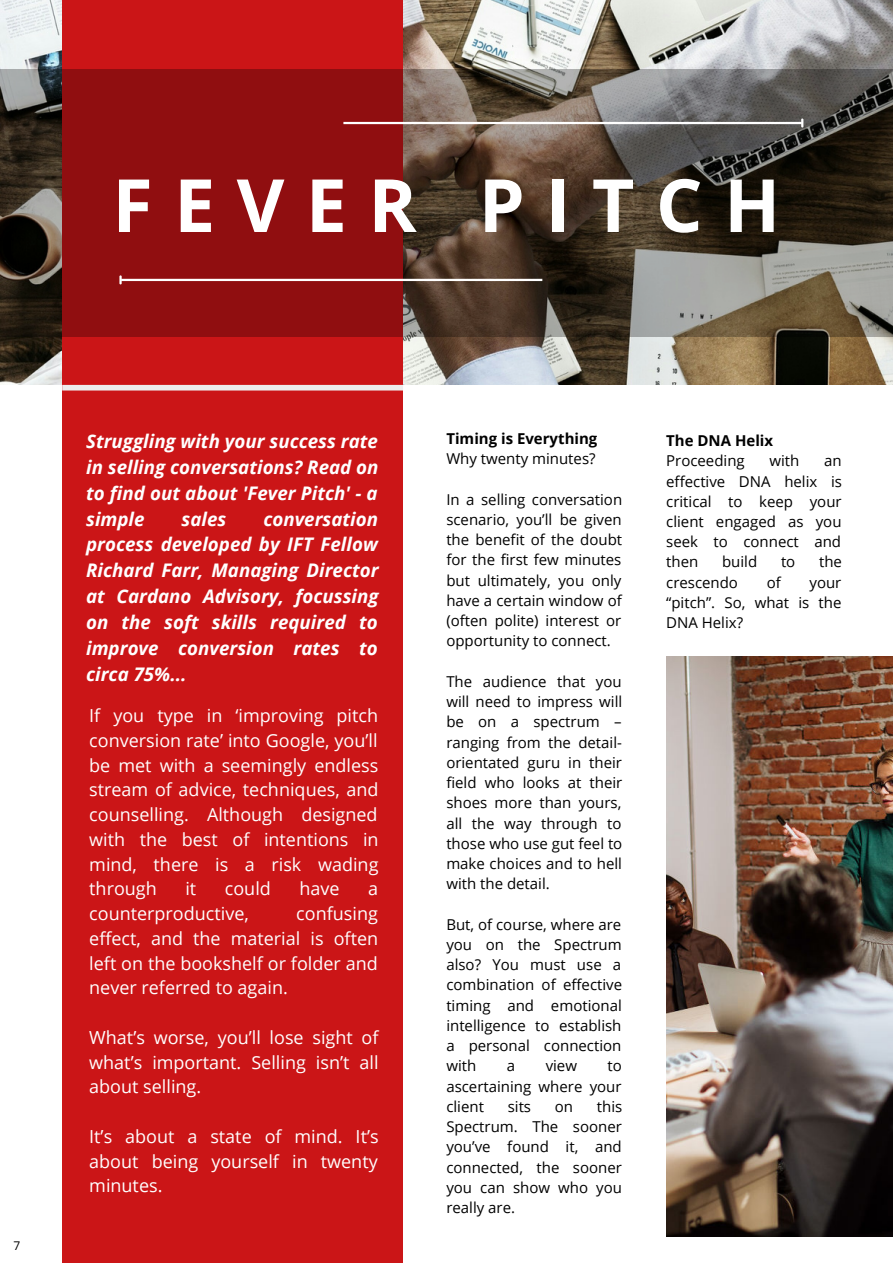
<style>
.page{position:relative;width:893px;height:1264px;background:#fff}
.page>*{position:absolute;margin:0;border:0;box-sizing:border-box;transform-origin:0 0}
.t1{font:700 73.5px "Open Sans";letter-spacing:.29em;color:#fff}
.t2{font:italic 700 18.75px/25.8px "Open Sans";color:#fff;text-align:justify}
.t3{font:18px/24.8px "Open Sans";color:#fff;text-align:justify}
.t4{font:15px/20.2px "Open Sans";color:#000;text-align:justify}
.t5{font:700 15px "Open Sans";color:#000}
.t6{font:12px "Open Sans";color:#000}
</style>
<div class="page">
<img style="left:666px;top:656px;width:226px;height:580px">
<img style="left:0;top:0;width:892px;height:384px">
<div style="left:62px;top:0;width:341px;height:1262px;background:#cb1517"></div>
<svg style="left:0;top:69px;width:892px;height:268px;background:#6b342e"></svg>
<hr style="left:343px;top:122px;width:458px;height:2px;background:#fff">
<svg style="left:801px;top:118px;width:2px;height:9px"></svg>
<hr style="left:121px;top:279px;width:421px;height:2px;background:#fff">
<svg style="left:119px;top:275px;width:3px;height:9px"></svg>
<div style="left:62px;top:385px;width:341px;height:5px;background:#ededed"></div>
<h1 class="t1" style="left:112px;top:153px;width:669px">FEVER PITCH</h1>
<p class="t6" style="left:14px;top:1237px;width:8px">7</p>
<p class="t2" style="left:86px;top:428px;width:294px">Struggling with your success rate in selling conversations? Read on to find out about 'Fever Pitch' - a simple</p>
<p class="t2" style="left:86px;top:505px;width:294px;text-indent:177px">conversation process developed by IFT Fellow Richard Farr, Managing Director at Cardano Advisory, focussing on the soft skills required to improve conversion rates to circa 75%...</p>
<p class="t3" style="left:89px;top:703px;width:291px">If you type in ‘improving pitch conversion rate’ into Google, you’ll be met with a seemingly endless stream of advice, techniques, and counselling. Although designed with the best of intentions in mind, there is a risk wading through</p>
<p class="t2" style="left:181px;top:505px;width:46px">sales</p>
<p class="t3" style="left:185px;top:876px;width:12px">it</p>
<p class="t3" style="left:225px;top:876px;width:48px">could</p>
<p class="t3" style="left:299px;top:876px;width:42px">have</p>
<p class="t3" style="left:368px;top:876px;width:11px">a</p>
<p class="t3" style="left:89px;top:900px;width:161px">counterproductive,</p>
<p class="t3" style="left:89px;top:900px;width:290px;text-indent:207px">confusing effect, and the material is often left on the bookshelf or folder and never referred to again.</p>
<p class="t3" style="left:89px;top:1024px;width:291px">What’s worse, you’ll lose sight of what’s important. Selling isn’t all about selling.</p>
<p class="t3" style="left:89px;top:1123px;width:291px">It’s about a state of mind. It’s about being yourself in twenty minutes.</p>
<p class="t5" style="left:446px;top:428px;width:152px">Timing is Everything</p>
<p class="t4" style="left:446px;top:448px;width:151px">Why twenty minutes?</p>
<p class="t4" style="left:446px;top:488px;width:177px">In a selling conversation scenario, you’ll be given the benefit of the doubt for the first few minutes but ultimately, you only have a certain window of (often polite) interest or opportunity to connect.</p>
<p class="t4" style="left:446px;top:671px;width:177px">The audience that you will need to impress will be on a spectrum – ranging from the detail&shy;orientated guru in their field who looks at their shoes more than yours, all the way through to those who use gut feel to make choices and to hell with the detail.</p>
<p class="t4" style="left:446px;top:913px;width:177px">But, of course, where are you on the Spectrum also? You must use a combination of effective timing and emotional intelligence to establish a personal connection with</p>
<p class="t4" style="left:507px;top:1055px;width:10px">a</p>
<p class="t4" style="left:545px;top:1055px;width:33px">view</p>
<p class="t4" style="left:446px;top:1055px;width:177px;text-indent:161px">to ascertaining where your client</p>
<p class="t4" style="left:446px;top:1095px;width:177px;text-indent:150px">this Spectrum. The sooner you’ve found it, and connected, the sooner you can show who you really are.</p>
<p class="t4" style="left:507px;top:1095px;width:25px">sits</p>
<p class="t4" style="left:555px;top:1095px;width:20px">on</p>
<p class="t5" style="left:666px;top:430px;width:108px">The DNA Helix</p>
<p class="t4" style="left:666px;top:450px;width:80px">Proceeding</p>
<p class="t4" style="left:769px;top:450px;width:31px">with</p>
<p class="t4" style="left:666px;top:450px;width:177px;text-indent:158px">an effective DNA helix is critical to keep your client engaged as you seek to connect and then</p>
<p class="t4" style="left:722px;top:551px;width:37px">build</p>
<p class="t4" style="left:781px;top:551px;width:16px">to</p>
<p class="t4" style="left:819px;top:551px;width:24px">the</p>
<p class="t4" style="left:666px;top:571px;width:73px">crescendo</p>
<p class="t4" style="left:766px;top:571px;width:16px">of</p>
<p class="t4" style="left:666px;top:571px;width:177px;text-indent:143px">your “pitch”. So, what is the DNA Helix?</p>
</div>
